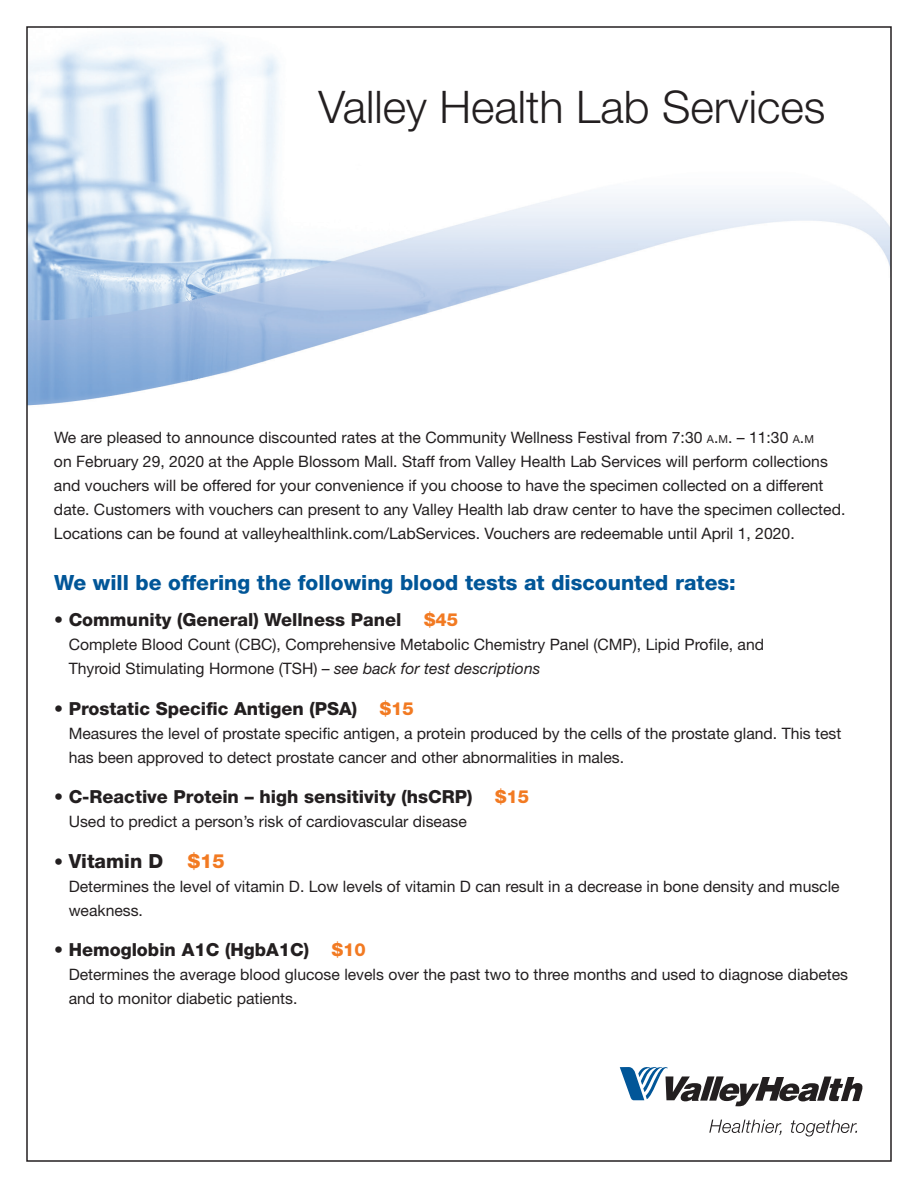
<style>
.page{position:relative;width:918px;height:1188px;background:#fff}
.page>*{position:absolute;margin:0;border:0;box-sizing:border-box;transform-origin:0 0}
.t1{font:300 45px "Helvetica Neue LT Std";color:#231f20}
.t2{font:800 21px "Helvetica Neue LT Std";color:#015698}
.t3{font:800 19.5px "Helvetica Neue LT Std";color:#231f20}
.t4{font:800 19.5px "Helvetica Neue LT Std";color:#f27a22}
.t5{font:800 18px "Helvetica Neue LT Std";color:#231f20}
.t6{font:800 18px "Helvetica Neue LT Std";color:#f27a22}
.t7{font:15.75px/24px "Helvetica Neue LT Std";color:#231f20}
.s1{font-size:10.95px}
.s2{font-style:inherit}
.s3{font-style:italic}
.s4{font-size:18px}
</style>
<div class="page">
<img style="left:29px;top:37px;width:860px;height:1100px">
<svg style="left:620px;top:1064px;width:243px;height:42px"></svg>
<svg style="left:709px;top:1120px;width:73px;height:15px"></svg>
<svg style="left:791px;top:1120px;width:66px;height:16px"></svg>
<h1 class="t1" style="left:319px;top:79px;width:508px">Valley Health Lab Services</h1>
<p class="t7" style="left:54px;top:425px;width:793px">We are pleased to announce discounted rates at the Community Wellness Festival from 7:30 <span class="s1">A</span><span class="s2">.</span><span class="s1">M</span>. – 11:30 <span class="s1">A</span><span class="s2">.</span><span class="s1">M<br></span>on February 29, 2020 at the Apple Blossom Mall. Staff from Valley Health Lab Services will perform collections and vouchers will be offered for your convenience if you choose to have the specimen collected on a different date. Customers with vouchers can present to any Valley Health lab draw center to have the specimen collected.<br>Locations can be found at valleyhealthlink.com/LabServices. Vouchers are redeemable until April 1, 2020.</p>
<h2 class="t2" style="left:54px;top:570px;width:683px">We will be offering the following blood tests at discounted rates:</h2>
<p class="t5" style="left:54px;top:609px;width:349px">• Community (General) Wellness Panel</p>
<p class="t6" style="left:424px;top:609px;width:36px">$45</p>
<p class="t7" style="left:69px;top:632px;width:697px">Complete Blood Count (CBC), Comprehensive Metabolic Chemistry Panel (CMP), Lipid Profile, and<br>Thyroid Stimulating Hormone (TSH) – <span class="s3">see back for test descriptions</span></p>
<p class="t5" style="left:54px;top:698px;width:305px">• Prostatic Specific Antigen (PSA)</p>
<p class="t6" style="left:380px;top:698px;width:36px">$15</p>
<p class="t7" style="left:69px;top:721px;width:774px">Measures the level of prostate specific antigen, a protein produced by the cells of the prostate gland. This test has been approved to detect prostate cancer and other abnormalities in males.</p>
<p class="t5" style="left:54px;top:786px;width:420px">• C-Reactive Protein – high sensitivity (hsCRP)</p>
<p class="t6" style="left:495px;top:786px;width:36px">$15</p>
<p class="t7" style="left:69px;top:809px;width:400px">Used to predict a person’s risk of cardiovascular disease</p>
<p class="t3" style="left:54px;top:849px;width:111px"><span class="s4">•</span> Vitamin D</p>
<p class="t4" style="left:188px;top:849px;width:38px">$15</p>
<p class="t7" style="left:69px;top:874px;width:773px">Determines the level of vitamin D. Low levels of vitamin D can result in a decrease in bone density and muscle weakness.</p>
<p class="t5" style="left:54px;top:939px;width:257px">• Hemoglobin A1C (HgbA1C)</p>
<p class="t6" style="left:332px;top:939px;width:36px">$10</p>
<p class="t7" style="left:69px;top:962px;width:781px">Determines the average blood glucose levels over the past two to three months and used to diagnose diabetes and to monitor diabetic patients.</p>
</div>
